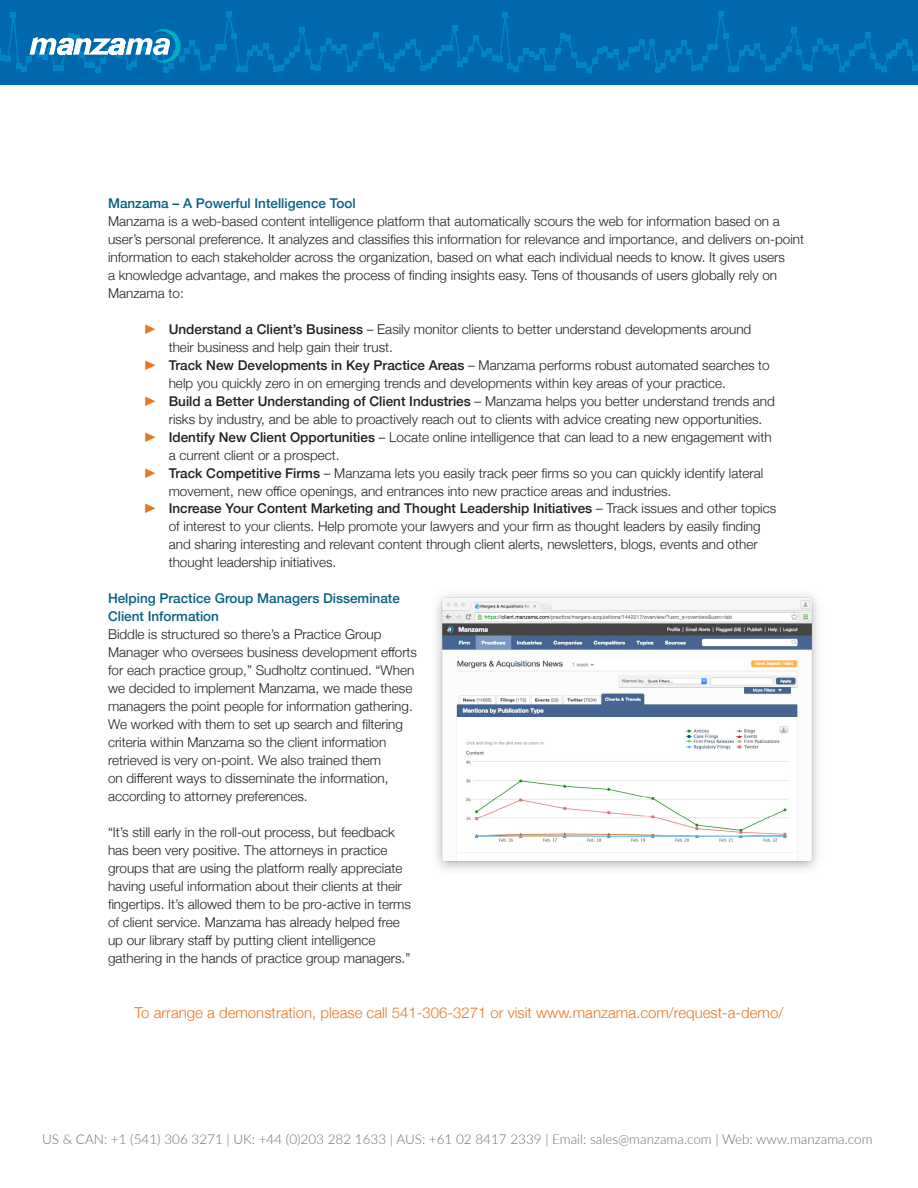
<style>
.page{position:relative;width:918px;height:1188px;background:#fff}
.page>*{position:absolute;margin:0;border:0;box-sizing:border-box;transform-origin:0 0}
.t1{font:300 15px "Helvetica Neue";color:#e77725}
.t2{font:300 13.5px/18px "Helvetica Neue";color:#231f20}
.t3{font:500 13.5px "Helvetica Neue";color:#231f20}
.t4{font:300 13.5px "Lato";color:#6d6e71}
.t5{font:500 13.5px/18px "Helvetica Neue";color:#056181}
.s1{color:#e77725}
.s2{font-weight:500}
.s3{font-weight:300;color:#e77725}
.s4{font-weight:300}
</style>
<div class="page">
<div style="left:0;top:0;width:918px;height:85px;background:#0068ac"></div>
<svg style="left:0;top:12px;width:918px;height:60px"></svg>
<img style="left:436px;top:595px;width:382px;height:275px">
<p class="t5" style="left:108px;top:193px;width:249px">Manzama – A Powerful Intelligence Tool</p>
<p class="t2" style="left:108px;top:211px;width:698px">Manzama is a web-based content intelligence platform that automatically scours the web for information based on a user’s personal preference. It analyzes and classifies this information for relevance and importance, and delivers on-point information to each stakeholder across the organization, based on what each individual needs to know. It gives users<br>a knowledge advantage, and makes the process of finding insights easy. Tens of thousands of users globally rely on Manzama to:</p>
<p class="t2" style="left:142px;top:319px;width:611px"><span class="s1">Ҙ</span> <span class="s2">Understand a Client’s Business</span> – Easily monitor clients to better understand developments around</p>
<p class="t2" style="left:169px;top:337px;width:226px">their business and help gain their trust.</p>
<p class="t2" style="left:142px;top:355px;width:630px"><span class="s1">Ҙ</span> <span class="s2">Track New Developments in Key Practice Areas</span> – Manzama performs robust automated searches to</p>
<p class="t2" style="left:169px;top:373px;width:559px">help you quickly zero in on emerging trends and developments within key areas of your practice.</p>
<p class="t3" style="left:142px;top:390px;width:635px"><span class="s3">Ҙ</span> Build a Better Understanding of Client Industries <span class="s4">– Manzama helps you better understand trends and</span></p>
<p class="t2" style="left:169px;top:409px;width:595px">risks by industry, and be able to proactively reach out to clients with advice creating new opportunities.</p>
<p class="t2" style="left:142px;top:427px;width:631px"><span class="s1">Ҙ</span> <span class="s2">Identify New Client Opportunities</span> – Locate online intelligence that can lead to a new engagement with</p>
<p class="t2" style="left:169px;top:445px;width:172px">a current client or a prospect.</p>
<p class="t2" style="left:142px;top:463px;width:623px"><span class="s1">Ҙ</span> <span class="s2">Track Competitive Firms</span> – Manzama lets you easily track peer firms so you can quickly identify lateral</p>
<p class="t2" style="left:169px;top:481px;width:504px">movement, new office openings, and entrances into new practice areas and industries.</p>
<p class="t3" style="left:142px;top:498px;width:636px"><span class="s3">Ҙ</span> Increase Your Content Marketing and Thought Leadership Initiatives <span class="s4">– Track issues and other topics</span></p>
<p class="t2" style="left:169px;top:517px;width:593px">of interest to your clients. Help promote your lawyers and your firm as thought leaders by easily finding</p>
<p class="t2" style="left:169px;top:535px;width:590px">and sharing interesting and relevant content through client alerts, newsletters, blogs, events and other</p>
<p class="t2" style="left:169px;top:553px;width:169px">thought leadership initiatives.</p>
<p class="t5" style="left:108px;top:589px;width:293px">Helping Practice Group Managers Disseminate<br>Client Information</p>
<p class="t2" style="left:108px;top:625px;width:311px">Biddle is structured so there’s a Practice Group Manager who oversees business development efforts for each practice group,” Sudholtz continued. “When we decided to implement Manzama, we made these managers the point people for information gathering.<br>We worked with them to set up search and filtering criteria within Manzama so the client information retrieved is very on-point. We also trained them<br>on different ways to disseminate the information, according to attorney preferences.</p>
<p class="t2" style="left:108px;top:823px;width:305px">“It’s still early in the roll-out process, but feedback has been very positive. The attorneys in practice groups that are using the platform really appreciate having useful information about their clients at their fingertips. It’s allowed them to be pro-active in terms of client service. Manzama has already helped free up our library staff by putting client intelligence gathering in the hands of practice group managers.”</p>
<p class="t1" style="left:135px;top:1000px;width:650px">To arrange a demonstration, please call 541-306-3271 or visit www.manzama.com/request-a-demo/</p>
<p class="t4" style="left:42px;top:1130px;width:832px">US &amp; CAN: +1 (541) 306 3271 | UK: +44 (0)203 282 1633 | AUS: +61 02 8417 2339 | Email: sales@manzama.com | Web: www.manzama.com</p>
</div>
